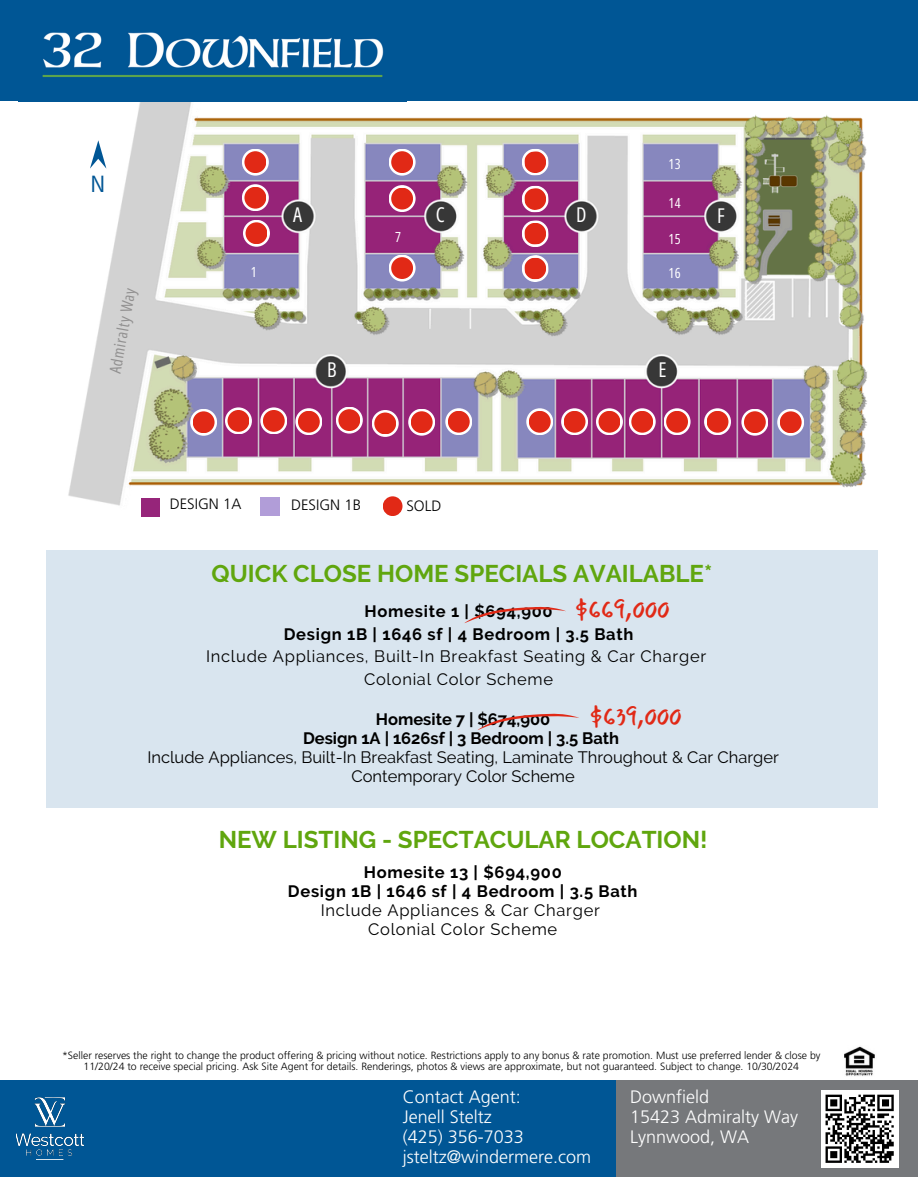
<style>
.page{position:relative;width:918px;height:1188px;background:#fff}
.page>*{position:absolute;margin:0;border:0;box-sizing:border-box;transform-origin:0 0}
.t1{font:700 24.15px "Raleway";color:#60a60e}
.t2{font:24px "Mansalva";color:#e12916}
.t3{font:23.25px "IBM Plex Sans Cond";color:#005695}
.t4{font:20.4px "Open Sans Condensed";color:#fff}
.t5{font:300 18px/20.2px "Frutiger LT Std";color:#fff}
.t6{font:16.5px/19.2px "Raleway";color:#000;text-align:center}
.t7{font:16.5px/22.5px "Raleway";letter-spacing:.045em;color:#000;text-align:center}
.t8{font:700 16.5px/19.2px "Raleway";letter-spacing:.045em;color:#000;text-align:center}
.t9{font:15.75px "Open Sans Condensed";color:#919090}
.t10{font:300 15px "Frutiger LT Std";color:#000}
.t11{font:13.95px "Open Sans Condensed";letter-spacing:.045em;color:#fff}
.t12{font:300 10.5px/11.4px "Frutiger LT Std";color:#000;text-align:center}
.s1{font-weight:700}
.s2{font-weight:400}
</style>
<div class="page">
<div style="left:0;top:0;width:918px;height:101px;background:#005695"></div>
<img style="left:844px;top:1046px;width:31px;height:30px">
<div style="left:0;top:1081px;width:618px;height:95px;background:#005695"></div>
<div style="left:616px;top:1081px;width:302px;height:95px;background:#76787b"></div>
<img style="left:16px;top:1097px;width:68px;height:59px">
<div style="left:821px;top:1090px;width:77px;height:78px;background:#fff"></div>
<svg style="left:825px;top:1094px;width:69px;height:69px"></svg>
<svg style="left:383px;top:496px;width:20px;height:20px"></svg>
<div style="left:142px;top:498px;width:18px;height:18px;background:#96257a"></div>
<div style="left:260px;top:498px;width:20px;height:18px;background:#b19dd8"></div>
<img style="left:64px;top:101px;width:803px;height:412px">
<svg style="left:90px;top:140px;width:16px;height:29px"></svg>
<svg style="left:295px;top:408px;width:27px;height:27px"></svg>
<div style="left:298px;top:411px;width:22px;height:22px;background:#e12916;border-radius:50%"></div>
<svg style="left:260px;top:407px;width:27px;height:27px"></svg>
<div style="left:263px;top:410px;width:22px;height:22px;background:#e12916;border-radius:50%"></div>
<svg style="left:225px;top:407px;width:27px;height:27px"></svg>
<div style="left:228px;top:410px;width:21px;height:22px;background:#e12916;border-radius:50%"></div>
<img style="left:42px;top:32px;width:342px;height:45px">
<svg style="left:190px;top:409px;width:27px;height:27px"></svg>
<div style="left:193px;top:411px;width:22px;height:22px;background:#e12916;border-radius:50%"></div>
<svg style="left:445px;top:408px;width:27px;height:27px"></svg>
<div style="left:448px;top:411px;width:22px;height:22px;background:#e12916;border-radius:50%"></div>
<svg style="left:741px;top:409px;width:27px;height:27px"></svg>
<div style="left:744px;top:411px;width:22px;height:22px;background:#e12916;border-radius:50%"></div>
<svg style="left:561px;top:408px;width:27px;height:27px"></svg>
<div style="left:564px;top:411px;width:22px;height:22px;background:#e12916;border-radius:50%"></div>
<svg style="left:526px;top:408px;width:27px;height:27px"></svg>
<div style="left:529px;top:411px;width:22px;height:22px;background:#e12916;border-radius:50%"></div>
<svg style="left:596px;top:408px;width:27px;height:27px"></svg>
<div style="left:599px;top:411px;width:21px;height:22px;background:#e12916;border-radius:50%"></div>
<svg style="left:664px;top:408px;width:27px;height:27px"></svg>
<div style="left:666px;top:411px;width:22px;height:22px;background:#e12916;border-radius:50%"></div>
<svg style="left:629px;top:408px;width:27px;height:27px"></svg>
<div style="left:631px;top:411px;width:22px;height:22px;background:#e12916;border-radius:50%"></div>
<svg style="left:704px;top:408px;width:27px;height:27px"></svg>
<div style="left:707px;top:411px;width:21px;height:22px;background:#e12916;border-radius:50%"></div>
<svg style="left:243px;top:220px;width:27px;height:27px"></svg>
<div style="left:246px;top:222px;width:21px;height:22px;background:#e12916;border-radius:50%"></div>
<svg style="left:522px;top:220px;width:27px;height:27px"></svg>
<svg style="left:522px;top:255px;width:27px;height:27px"></svg>
<svg style="left:522px;top:185px;width:27px;height:28px"></svg>
<svg style="left:522px;top:148px;width:27px;height:28px"></svg>
<svg style="left:336px;top:407px;width:27px;height:27px"></svg>
<div style="left:338px;top:409px;width:22px;height:22px;background:#e12916;border-radius:50%"></div>
<svg style="left:408px;top:409px;width:27px;height:27px"></svg>
<div style="left:411px;top:411px;width:22px;height:22px;background:#e12916;border-radius:50%"></div>
<svg style="left:242px;top:149px;width:27px;height:27px"></svg>
<div style="left:244px;top:151px;width:22px;height:22px;background:#e12916;border-radius:50%"></div>
<svg style="left:242px;top:184px;width:27px;height:27px"></svg>
<div style="left:244px;top:187px;width:22px;height:22px;background:#e12916;border-radius:50%"></div>
<svg style="left:372px;top:410px;width:27px;height:27px"></svg>
<div style="left:374px;top:413px;width:22px;height:21px;background:#e12916;border-radius:50%"></div>
<svg style="left:389px;top:149px;width:27px;height:27px"></svg>
<div style="left:391px;top:151px;width:22px;height:22px;background:#e12916;border-radius:50%"></div>
<div style="left:46px;top:550px;width:832px;height:257px;background:#d9e5ef"></div>
<svg style="left:777px;top:409px;width:27px;height:27px"></svg>
<div style="left:780px;top:411px;width:22px;height:22px;background:#e12916;border-radius:50%"></div>
<svg style="left:389px;top:255px;width:27px;height:27px"></svg>
<div style="left:391px;top:257px;width:22px;height:22px;background:#e12916;border-radius:50%"></div>
<svg style="left:389px;top:185px;width:27px;height:27px"></svg>
<div style="left:391px;top:188px;width:22px;height:22px;background:#e12916;border-radius:50%"></div>
<svg style="left:464px;top:606px;width:102px;height:17px"></svg>
<svg style="left:478px;top:713px;width:101px;height:17px"></svg>
<p class="t3" style="left:91px;top:168px;width:16px">N</p>
<p class="t9" style="left:104px;top:371px;width:88px;rotate:-80deg">Admiralty Way</p>
<p class="t11" style="left:251px;top:262px;width:7px">1</p>
<p class="t4" style="left:293px;top:201px;width:11px">A</p>
<p class="t4" style="left:327px;top:356px;width:11px">B</p>
<p class="t11" style="left:395px;top:227px;width:7px">7</p>
<p class="t4" style="left:436px;top:201px;width:11px">C</p>
<h4 class="t4" style="left:576px;top:201px;width:12px">D</h4>
<p class="t11" style="left:668px;top:154px;width:14px">13</p>
<p class="t11" style="left:668px;top:193px;width:14px">14</p>
<p class="t11" style="left:668px;top:229px;width:14px">15</p>
<p class="t11" style="left:668px;top:263px;width:14px">16</p>
<h1 class="t4" style="left:658px;top:356px;width:10px">E</h1>
<h2 class="t4" style="left:717px;top:202px;width:9px">F</h2>
<p class="t10" style="left:170px;top:498px;width:73px">DESIGN 1A</p>
<p class="t10" style="left:291px;top:499px;width:71px">DESIGN 1B</p>
<h5 class="t10" style="left:406px;top:500px;width:36px">SOLD</h5>
<h1 class="t1" style="left:212px;top:560px;width:502px">QUICK CLOSE HOME SPECIALS AVAILABLE*</h1>
<p class="t7" style="left:206px;top:600px;width:502px"><span class="s1">Homesite 1 | $694,900<br>Design 1B | 1646 sf | 4 Bedroom | 3.5 Bath<br></span>Include Appliances, Built-In Breakfast Seating &amp; Car Charger Colonial Color Scheme</p>
<p class="t2" style="left:575px;top:596px;width:96px">$669,000</p>
<p class="t2" style="left:590px;top:703px;width:93px">$639,000</p>
<h3 class="t6" style="left:147px;top:709px;width:633px"><span class="s1">Homesite 7 | $674,900<br>Design 1A | 1626sf | 3 Bedroom | 3.5 Bath<br></span>Include Appliances, Built-In Breakfast Seating, Laminate Throughout &amp; Car Charger Contemporary Color Scheme</h3>
<p class="t1" style="left:219px;top:825px;width:490px">NEW LISTING - SPECTACULAR LOCATION!</p>
<h3 class="t8" style="left:288px;top:862px;width:351px">Homesite 13 | $694,900<br>Design 1B | 1646 sf | 4 Bedroom | 3.5 Bath<br><span class="s2">Include Appliances &amp; Car Charger<br>Colonial Color Scheme</span></h3>
<p class="t12" style="left:62px;top:1051px;width:760px">*Seller reserves the right to change the product offering &amp; pricing without notice. Restrictions apply to any bonus &amp; rate promotion. Must use preferred lender &amp; close by<br>11/20/24 to receive special pricing. Ask Site Agent for details. Renderings, photos &amp; views are approximate, but not guaranteed. Subject to change. 10/30/2024</p>
<h2 class="t5" style="left:403px;top:1088px;width:190px">Contact Agent:<br>Jenell Steltz<br>(425) 356-7033 jsteltz@windermere.com</h2>
<h3 class="t5" style="left:630px;top:1088px;width:170px">Downfield<br>15423 Admiralty Way<br>Lynnwood, WA</h3>
</div>
